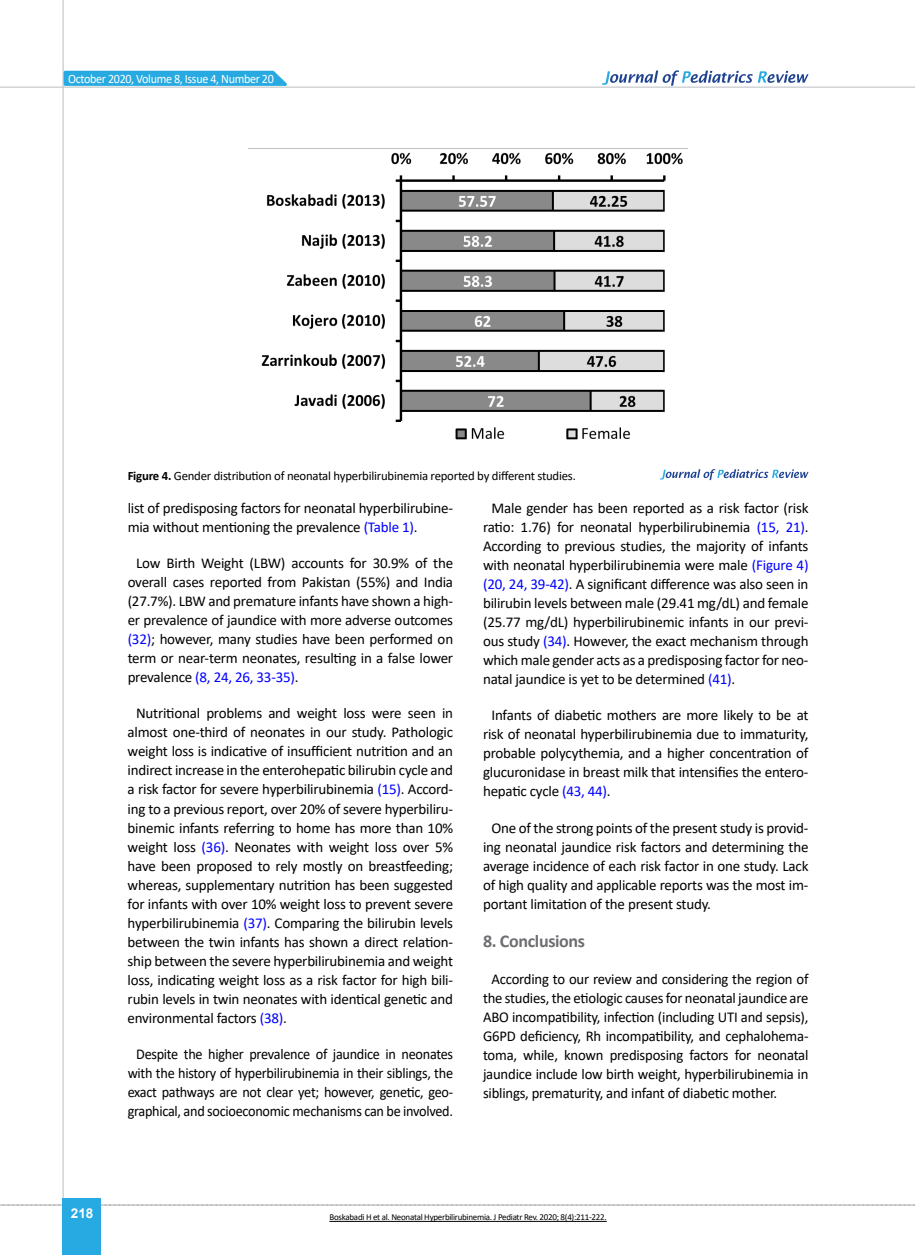
<style>
.page{position:relative;width:915px;height:1255px;background:#fff}
.page>*{position:absolute;margin:0;border:0;box-sizing:border-box;transform-origin:0 0}
.t1{font:700 18px "Calibri";letter-spacing:-.02em;color:#6d6e71}
.t2{font:15px/19px "Calibri";letter-spacing:-.015em;color:#000;text-align:justify}
.t3{font:15px/19px "Calibri";letter-spacing:-.015em;color:#000;text-align:center;scale:.95 1}
.t4{font:700 13.5px "Arial";color:#fff}
.t5{font:12.75px "Calibri";letter-spacing:-.015em;color:#000}
.t6{font:12.75px "Calibri";letter-spacing:-.03em;color:#fff;scale:.95 1}
.t7{font:9px "Calibri";letter-spacing:-.03em;color:#000}
.s1{font-weight:700}
.s2{color:#00f}
</style>
<div class="page">
<svg style="left:0;top:1204px;width:915px;height:1px"></svg>
<hr style="left:62px;top:0;width:2px;height:1254px;background:#c2c4c6">
<hr style="left:0;top:87px;width:914px;height:1px;background:#c2c4c6">
<div style="left:63px;top:1198px;width:38px;height:56px;background:#27aae1"></div>
<svg style="left:62px;top:69px;width:231px;height:18px;background:#51b9e5"></svg>
<svg style="left:602px;top:70px;width:206px;height:16px"></svg>
<img style="left:261px;top:152px;width:422px;height:288px">
<svg style="left:660px;top:469px;width:148px;height:11px"></svg>
<hr style="left:329px;top:1220px;width:277px;height:1px;background:#000">
<p class="t6" style="left:68px;top:69px;width:218px">October 2020, Volume 8, Issue 4, Number 20</p>
<p class="t5" style="left:128px;top:467px;width:449px"><span class="s1">Figure 4.</span> Gender distribution of neonatal hyperbilirubinemia reported by different studies.</p>
<p class="t2" style="left:128px;top:497px;width:327px">list of predisposing factors for neonatal hyperbilirubine&shy;mia without mentioning the prevalence <span class="s2">(Table 1)</span>.</p>
<p class="t2" style="left:128px;top:553px;width:327px;text-indent:9px">Low Birth Weight (LBW) accounts for 30.9% of the overall cases reported from Pakistan (55%) and India (27.7%). LBW and premature infants have shown a high&shy;er prevalence of jaundice with more adverse outcomes <span class="s2">(32)</span>; however, many studies have been performed on term or near-term neonates, resulting in a false lower prevalence <span class="s2">(8, 24, 26, 33-35)</span>.</p>
<p class="t2" style="left:128px;top:703px;width:327px;text-indent:9px">Nutritional problems and weight loss were seen in almost one-third of neonates in our study. Pathologic weight loss is indicative of insufficient nutrition and an indirect increase in the enterohepatic bilirubin cycle and a risk factor for severe hyperbilirubinemia <span class="s2">(15)</span>. Accord&shy;ing to a previous report, over 20% of severe hyperbiliru&shy;binemic infants referring to home has more than 10% weight loss <span class="s2">(36)</span>. Neonates with weight loss over 5% have been proposed to rely mostly on breastfeeding; whereas, supplementary nutrition has been suggested for infants with over 10% weight loss to prevent severe hyperbilirubinemia <span class="s2">(37)</span>. Comparing the bilirubin levels between the twin infants has shown a direct relation&shy;ship between the severe hyperbilirubinemia and weight loss, indicating weight loss as a risk factor for high bili&shy;rubin levels in twin neonates with identical genetic and environmental factors <span class="s2">(38)</span>.</p>
<p class="t3" style="left:128px;top:1044px;width:344px">Despite the higher prevalence of jaundice in neonates with the history of hyperbilirubinemia in their siblings, the exact pathways are not clear yet; however, genetic, geo&shy;graphical, and socioeconomic mechanisms can be involved.</p>
<p class="t2" style="left:483px;top:497px;width:327px;text-indent:9px">Male gender has been reported as a risk factor (risk ratio: 1.76) for neonatal hyperbilirubinemia <span class="s2">(15, 21)</span>.<br>According to previous studies, the majority of infants with neonatal hyperbilirubinemia were male <span class="s2">(Figure 4) (20, 24, 39-42)</span>. A significant difference was also seen in bilirubin levels between male (29.41 mg/dL) and female (25.77 mg/dL) hyperbilirubinemic infants in our previ&shy;ous study <span class="s2">(34)</span>. However, the exact mechanism through which male gender acts as a predisposing factor for neo&shy;natal jaundice is yet to be determined <span class="s2">(41)</span>.</p>
<p class="t2" style="left:483px;top:705px;width:327px;text-indent:9px">Infants of diabetic mothers are more likely to be at risk of neonatal hyperbilirubinemia due to immaturity, probable polycythemia, and a higher concentration of glucuronidase in breast milk that intensifies the entero&shy;hepatic cycle <span class="s2">(43, 44)</span>.</p>
<p class="t2" style="left:483px;top:817px;width:327px;text-indent:9px">One of the strong points of the present study is provid&shy;ing neonatal jaundice risk factors and determining the average incidence of each risk factor in one study. Lack of high quality and applicable reports was the most im&shy;portant limitation of the present study.</p>
<p class="t1" style="left:483px;top:928px;width:103px">8. Conclusions</p>
<p class="t2" style="left:483px;top:968px;width:327px;text-indent:9px">According to our review and considering the region of the studies, the etiologic causes for neonatal jaundice are ABO incompatibility, infection (including UTI and sepsis), G6PD deficiency, Rh incompatibility, and cephalohema&shy;toma, while, known predisposing factors for neonatal jaundice include low birth weight, hyperbilirubinemia in siblings, prematurity, and infant of diabetic mother.</p>
<p class="t4" style="left:71px;top:1203px;width:24px">218</p>
<p class="t7" style="left:329px;top:1210px;width:279px">Boskabadi H et al. Neonatal Hyperbilirubinemia. J Pediatr Rev. 2020; 8(4):211-222.</p>
</div>
